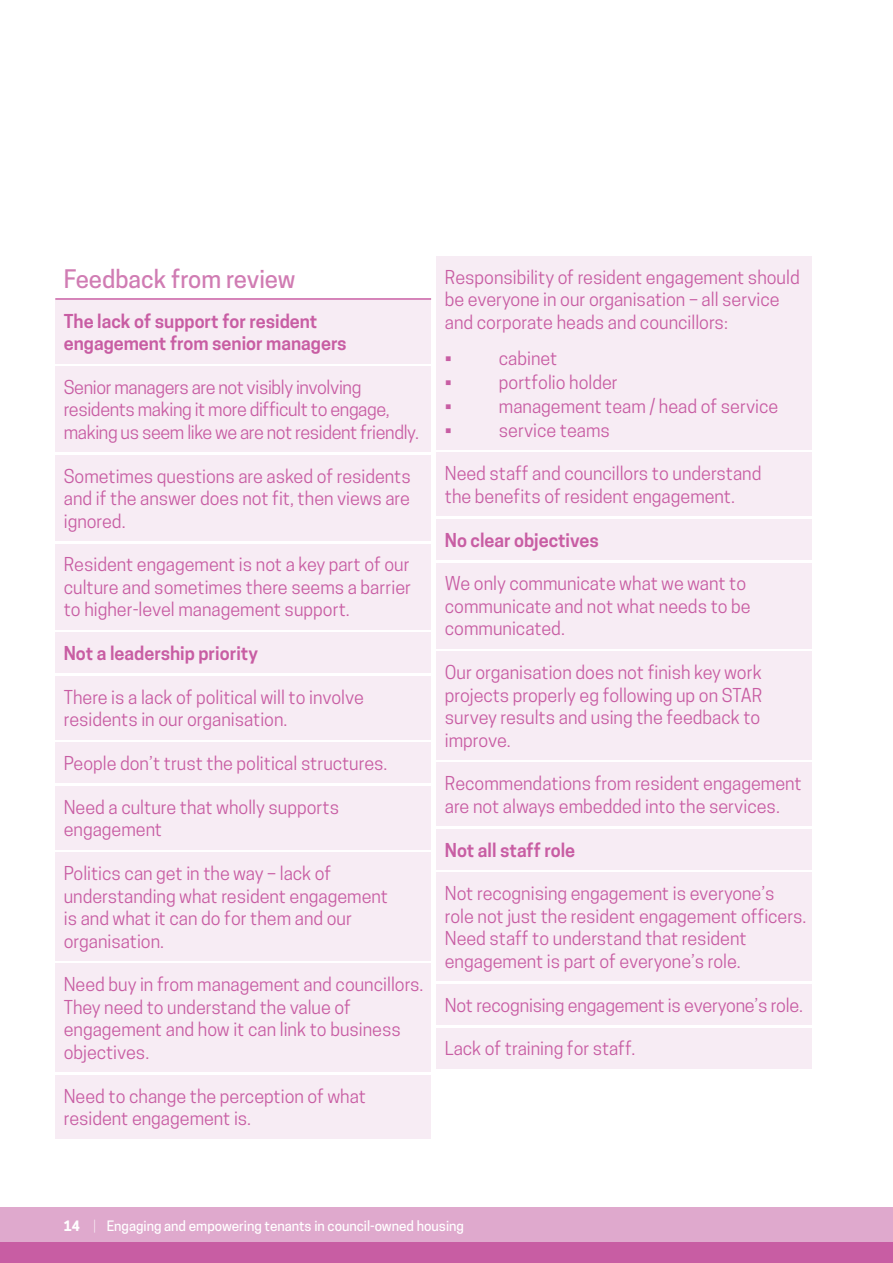
<style>
.page{position:relative;width:893px;height:1263px;background:#fff}
.page>*{position:absolute;margin:0;border:0;box-sizing:border-box;transform-origin:0 0}
.feedback_title{font:500 24px "Cooper Hewitt";color:#d07cb3}
.feedback{font:18px/22.5px "Cooper Hewitt";color:#c85da3}
.feedback-2{font:18px/22.5px "Cooper Hewitt";letter-spacing:-.02em;color:#c85da3}
.feedback-3{font:600 18px/22.5px "Cooper Hewitt";color:#c85da3}
.t1{font:500 13.5px "Cooper Hewitt";color:#fff}
.s1{font-weight:700}
.s2{font-weight:300}
</style>
<div class="page">
<div style="left:0;top:1242px;width:893px;height:21px;background:#c85da3"></div>
<div style="left:0;top:1208px;width:893px;height:34px;background:#dfa9cd"></div>
<hr style="left:55px;top:298px;width:376px;height:2px;background:#c85da3">
<div style="left:55px;top:300px;width:376px;height:63px;background:#f7ecf4"></div>
<div style="left:55px;top:366px;width:376px;height:86px;background:#f7ecf4"></div>
<div style="left:55px;top:455px;width:376px;height:86px;background:#f7ecf4"></div>
<div style="left:55px;top:544px;width:376px;height:85px;background:#f7ecf4"></div>
<div style="left:55px;top:633px;width:376px;height:40px;background:#f7ecf4"></div>
<div style="left:55px;top:676px;width:376px;height:63px;background:#f7ecf4"></div>
<div style="left:55px;top:743px;width:376px;height:40px;background:#f7ecf4"></div>
<div style="left:55px;top:786px;width:376px;height:63px;background:#f7ecf4"></div>
<div style="left:55px;top:853px;width:376px;height:108px;background:#f7ecf4"></div>
<div style="left:55px;top:964px;width:376px;height:108px;background:#f7ecf4"></div>
<div style="left:55px;top:1075px;width:376px;height:63px;background:#f7ecf4"></div>
<div style="left:436px;top:256px;width:376px;height:194px;background:#f7ecf4"></div>
<div style="left:436px;top:453px;width:376px;height:63px;background:#f7ecf4"></div>
<div style="left:436px;top:519px;width:376px;height:41px;background:#f7ecf4"></div>
<div style="left:436px;top:563px;width:376px;height:85px;background:#f7ecf4"></div>
<div style="left:436px;top:652px;width:376px;height:108px;background:#f7ecf4"></div>
<div style="left:436px;top:763px;width:376px;height:63px;background:#f7ecf4"></div>
<div style="left:436px;top:829px;width:376px;height:41px;background:#f7ecf4"></div>
<div style="left:436px;top:873px;width:376px;height:108px;background:#f7ecf4"></div>
<div style="left:436px;top:984px;width:376px;height:41px;background:#f7ecf4"></div>
<div style="left:436px;top:1028px;width:376px;height:40px;background:#f7ecf4"></div>
<p class="feedback_title" style="left:64px;top:265px;width:233px">Feedback from review</p>
<p class="feedback-3" style="left:64px;top:310px;width:284px">The lack of support for resident engagement from senior managers</p>
<p class="feedback-2" style="left:64px;top:376px;width:357px">Senior managers are not visibly involving residents making it more difficult to engage, making us seem like we are not resident friendly.</p>
<p class="feedback" style="left:64px;top:465px;width:349px;text-align:justify">Sometimes questions are asked of residents and if the answer does not fit, then views are ignored.</p>
<p class="feedback" style="left:64px;top:553px;width:349px;text-align:justify">Resident engagement is not a key part of our culture and sometimes there seems a barrier to higher-level management support.</p>
<p class="feedback-3" style="left:64px;top:642px;width:196px">Not a leadership priority</p>
<p class="feedback" style="left:64px;top:686px;width:302px">There is a lack of political will to involve residents in our organisation.</p>
<p class="feedback" style="left:64px;top:752px;width:325px">People don’t trust the political structures.</p>
<p class="feedback" style="left:64px;top:796px;width:277px">Need a culture that wholly supports engagement</p>
<p class="feedback" style="left:64px;top:862px;width:326px">Politics can get in the way – lack of understanding what resident engagement is and what it can do for them and our organisation.</p>
<p class="feedback" style="left:64px;top:973px;width:361px">Need buy in from management and councillors.<br>They need to understand the value of engagement and how it can link to business objectives.</p>
<p class="feedback" style="left:64px;top:1085px;width:304px">Need to change the perception of what resident engagement is.</p>
<p class="feedback" style="left:445px;top:266px;width:356px">Responsibility of resident engagement should be everyone in our organisation – all service and corporate heads and councillors:</p>
<p class="feedback" style="left:445px;top:347px;width:9px">•</p>
<p class="feedback" style="left:499px;top:347px;width:60px">cabinet</p>
<p class="feedback" style="left:445px;top:371px;width:9px">•</p>
<p class="feedback" style="left:499px;top:371px;width:121px">portfolio holder</p>
<p class="feedback" style="left:445px;top:395px;width:9px">•</p>
<p class="feedback" style="left:499px;top:395px;width:281px">management team / head of service</p>
<p class="feedback" style="left:445px;top:419px;width:9px">•</p>
<p class="feedback" style="left:499px;top:419px;width:113px">service teams</p>
<p class="feedback" style="left:445px;top:462px;width:318px">Need staff and councillors to understand the benefits of resident engagement.</p>
<p class="feedback-3" style="left:445px;top:529px;width:156px">No clear objectives</p>
<p class="feedback" style="left:445px;top:572px;width:307px">We only communicate what we want to communicate and not what needs to be communicated.</p>
<p class="feedback" style="left:445px;top:661px;width:319px;text-align:justify">Our organisation does not finish key work projects properly eg following up on STAR survey results and using the feedback to improve.</p>
<p class="feedback" style="left:445px;top:772px;width:358px">Recommendations from resident engagement are not always embedded into the services.</p>
<p class="feedback-3" style="left:445px;top:839px;width:132px">Not all staff role</p>
<p class="feedback" style="left:445px;top:882px;width:363px">Not recognising engagement is everyone’s role not just the resident engagement officers.<br>Need staff to understand that resident engagement is part of everyone’s role.</p>
<p class="feedback" style="left:445px;top:994px;width:360px">Not recognising engagement is everyone’s role.</p>
<p class="feedback" style="left:445px;top:1037px;width:192px">Lack of training for staff.</p>
<p class="t1" style="left:64px;top:1218px;width:402px"><span class="s1">14</span> <span class="s2">|</span> Engaging and empowering tenants in council-owned housing</p>
</div>
